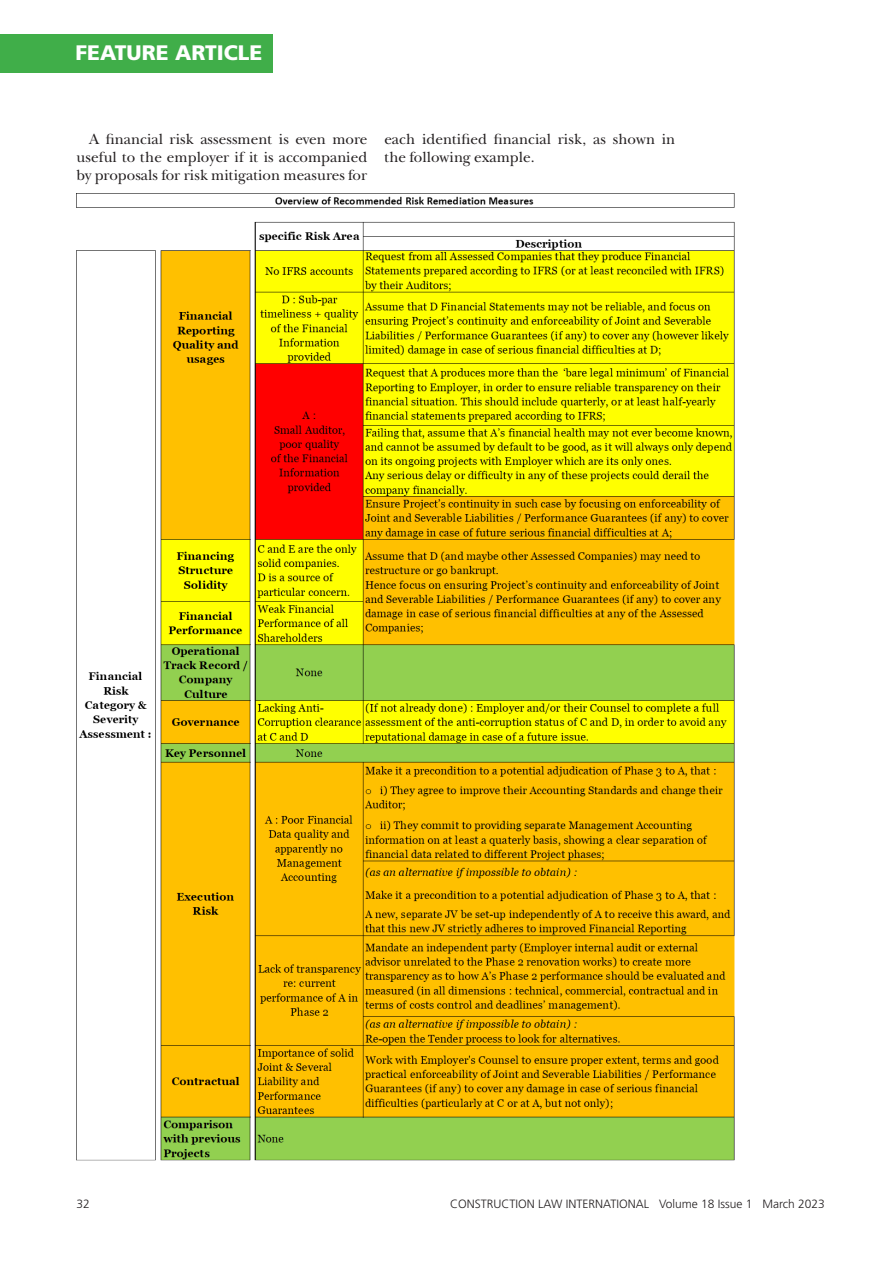
<style>
.page{position:relative;width:893px;height:1263px;background:#fff}
.page>*{position:absolute;margin:0;border:0;box-sizing:border-box;transform-origin:0 0}
.t1{font:900 21px "Frutiger LT Pro";color:#fff}
.body_copy{font:15px/18px "New Baskerville ITC";color:#231f20;text-align:justify}
.t2{font:300 12px "Frutiger LT Pro";color:#231f20}
</style>
<div class="page">
<div style="left:0;top:34px;width:273px;height:38px;background:#40ae49"></div>
<img style="left:77px;top:194px;width:657px;height:967px">
<p class="t1" style="left:76px;top:40px;width:188px">FEATURE ARTICLE</p>
<p class="body_copy" style="left:77px;top:131px;width:292px;text-indent:13px">A financial risk assessment is even more useful to the employer if it is accompanied by proposals for risk mitigation measures for</p>
<p class="body_copy" style="left:384px;top:131px;width:292px">each identified financial risk, as shown in the following example.</p>
<p class="t2" style="left:77px;top:1197px;width:15px">32</p>
<p class="t2" style="left:450px;top:1197px;width:376px">CONSTRUCTION LAW INTERNATIONAL Volume 18 Issue 1 March 2023</p>
</div>
